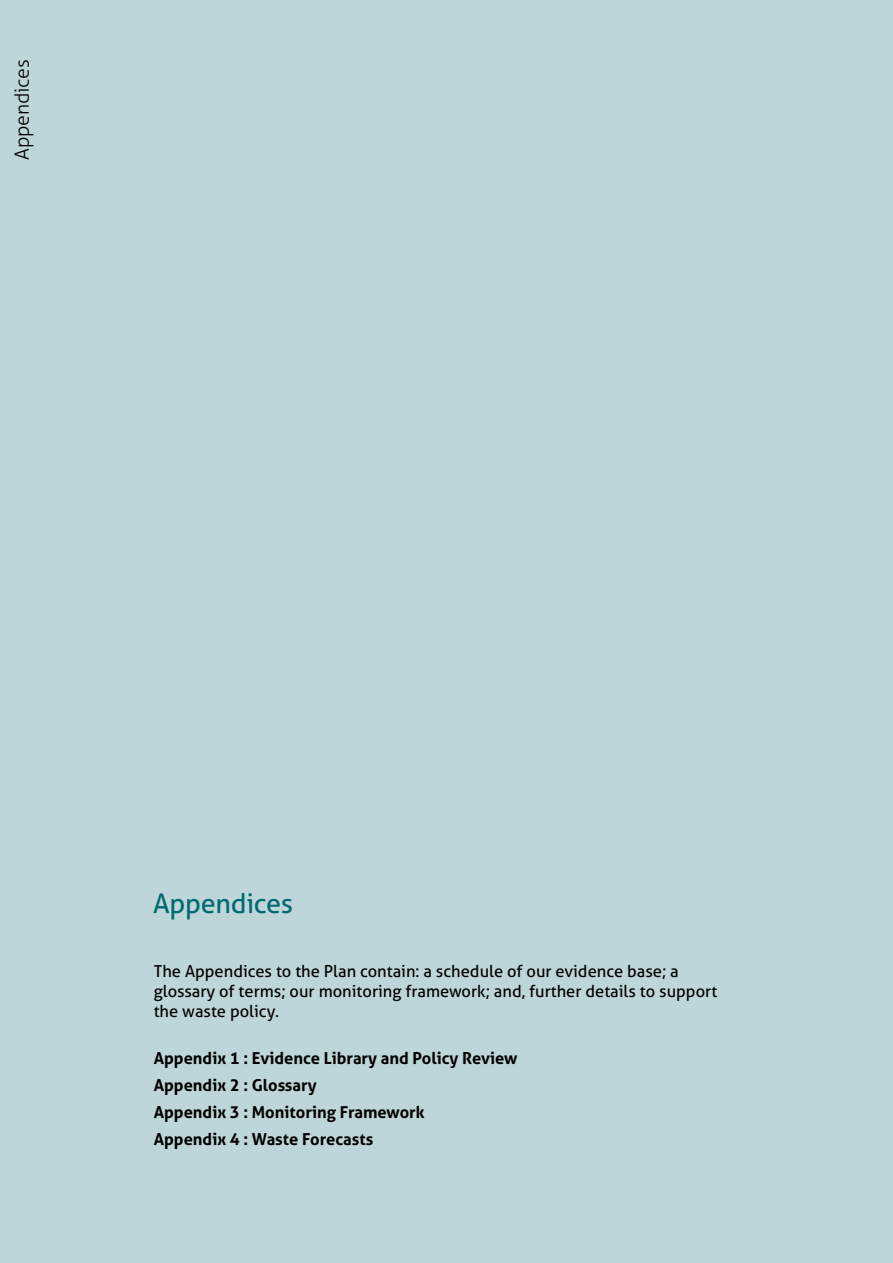
<style>
.page{position:relative;width:893px;height:1263px;background:#bed6d9}
.page>*{position:absolute;margin:0;border:0;box-sizing:border-box;transform-origin:0 0}
.t1{font:27px "Aller";letter-spacing:-.01em;color:#006a71}
.t2{font:300 19.5px "Aller";letter-spacing:-.01em;color:#000}
.t3{font:16.5px/19.8px "Aller";color:#000}
.t4{font:700 16.5px/27px "Aller";color:#000}
</style>
<div class="page">
<p class="t2" style="left:10px;top:160px;width:102px;rotate:-90deg">Appendices</p>
<h1 class="t1" style="left:153px;top:887px;width:142px">Appendices</h1>
<p class="t3" style="left:154px;top:962px;width:565px">The Appendices to the Plan contain: a schedule of our evidence base; a glossary of terms; our monitoring framework; and, further details to support the waste policy.</p>
<p class="t4" style="left:154px;top:1044px;width:365px">Appendix 1 : Evidence Library and Policy Review<br>Appendix 2 : Glossary<br>Appendix 3 : Monitoring Framework<br>Appendix 4 : Waste Forecasts</p>
</div>
